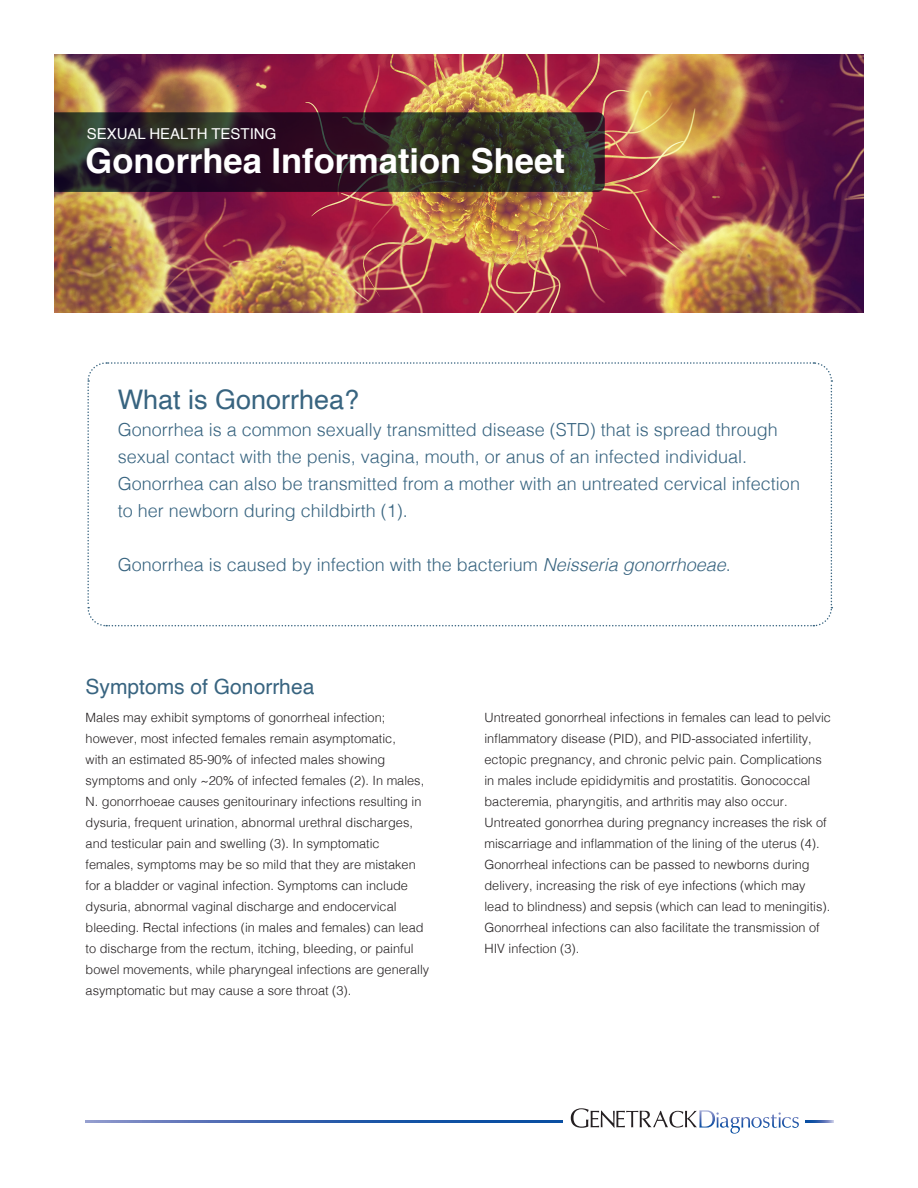
<style>
.page{position:relative;width:918px;height:1188px;background:#fff}
.page>*{position:absolute;margin:0;border:0;box-sizing:border-box;transform-origin:0 0}
.t1{font:700 34.5px "Helvetica";color:#fff}
.t2{font:27px "Helvetica";color:#386480}
.t3{font:21px "Helvetica";color:#386480}
.t4{font:300 18px/27px "Helvetica";color:#386480}
.t5{font:15px "Helvetica";color:#fff}
.t6{font:300 12.75px/21px "Helvetica";color:#231f20}
.s1{font-style:italic}
</style>
<div class="page">
<svg style="left:87px;top:362px;width:746px;height:265px"></svg>
<img style="left:54px;top:54px;width:810px;height:258px">
<svg style="left:54px;top:112px;width:551px;height:80px;background:#2c2224"></svg>
<svg style="left:86px;top:1121px;width:476px;height:2px"></svg>
<svg style="left:806px;top:1121px;width:28px;height:2px"></svg>
<svg style="left:571px;top:1108px;width:228px;height:26px"></svg>
<p class="t5" style="left:87px;top:122px;width:191px">SEXUAL HEALTH TESTING</p>
<p class="t1" style="left:86px;top:133px;width:481px">Gonorrhea Information Sheet</p>
<p class="t2" style="left:118px;top:378px;width:243px">What is Gonorrhea?</p>
<p class="t4" style="left:118px;top:415px;width:684px">Gonorrhea is a common sexually transmitted disease (STD) that is spread through sexual contact with the penis, vagina, mouth, or anus of an infected individual.<br>Gonorrhea can also be transmitted from a mother with an untreated cervical infection to her newborn during childbirth (1).</p>
<p class="t4" style="left:118px;top:550px;width:615px">Gonorrhea is caused by infection with the bacterium <span class="s1">Neisseria gonorrhoeae</span>.</p>
<p class="t3" style="left:86px;top:670px;width:230px">Symptoms of Gonorrhea</p>
<p class="t6" style="left:86px;top:706px;width:345px">Males may exhibit symptoms of gonorrheal infection; however, most infected females remain asymptomatic,<br>with an estimated 85-90% of infected males showing symptoms and only ~20% of infected females (2). In males, N. gonorrhoeae causes genitourinary infections resulting in dysuria, frequent urination, abnormal urethral discharges, and testicular pain and swelling (3). In symptomatic females, symptoms may be so mild that they are mistaken for a bladder or vaginal infection. Symptoms can include dysuria, abnormal vaginal discharge and endocervical bleeding. Rectal infections (in males and females) can lead to discharge from the rectum, itching, bleeding, or painful bowel movements, while pharyngeal infections are generally asymptomatic but may cause a sore throat (3).</p>
<p class="t6" style="left:484px;top:706px;width:348px">Untreated gonorrheal infections in females can lead to pelvic inflammatory disease (PID), and PID-associated infertility, ectopic pregnancy, and chronic pelvic pain. Complications in males include epididymitis and prostatitis. Gonococcal bacteremia, pharyngitis, and arthritis may also occur.<br>Untreated gonorrhea during pregnancy increases the risk of miscarriage and inflammation of the lining of the uterus (4).<br>Gonorrheal infections can be passed to newborns during delivery, increasing the risk of eye infections (which may lead to blindness) and sepsis (which can lead to meningitis).<br>Gonorrheal infections can also facilitate the transmission of HIV infection (3).</p>
</div>
